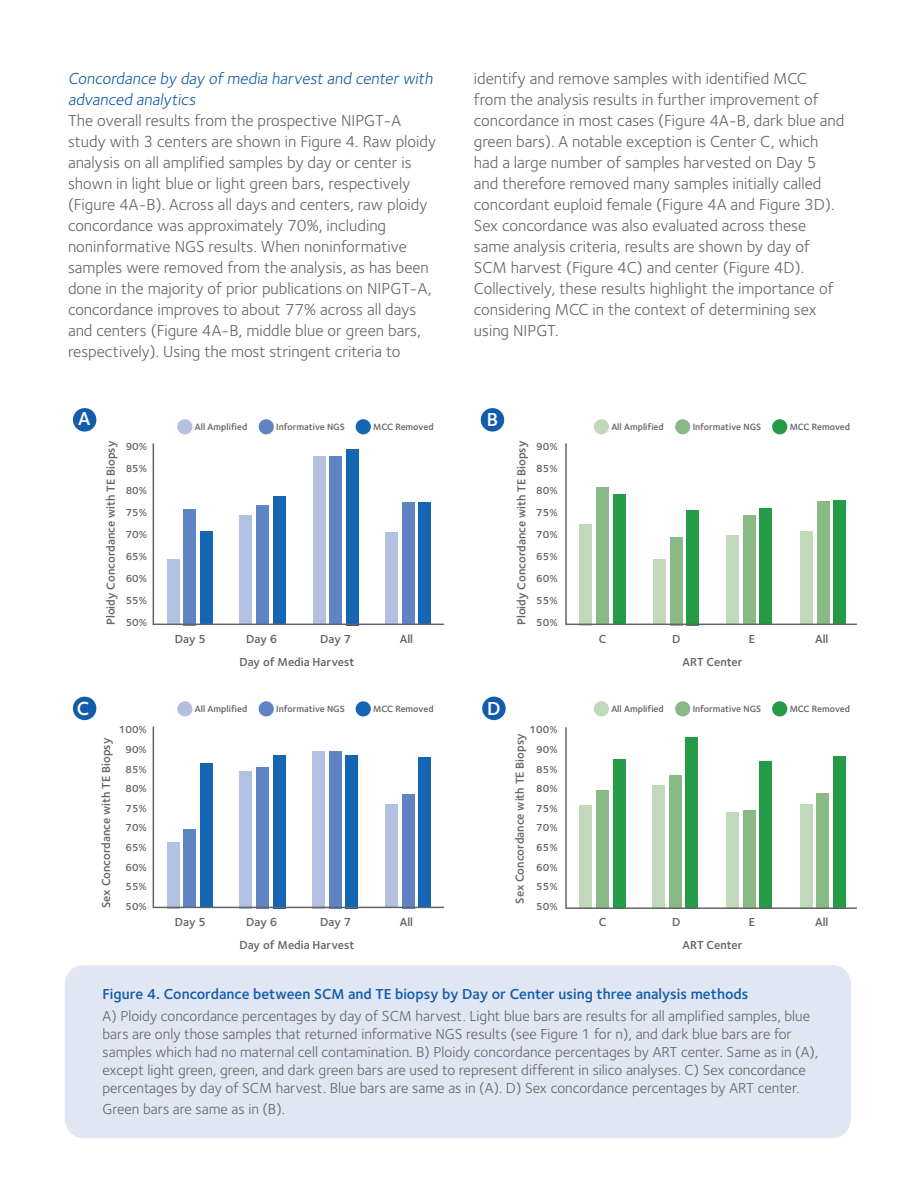
<style>
.page{position:relative;width:918px;height:1188px;background:#fff}
.page>*{position:absolute;margin:0;border:0;box-sizing:border-box;transform-origin:0 0}
.t1{font:600 19.5px "Foundry Sterling";color:#fff}
.t2{font:16.5px/21px "Foundry Sterling";color:#646463}
.t3{font:16.5px/21px "Foundry Sterling";color:#135cab}
.t4{font:15px/18px "Foundry Sterling";color:#646463}
.t5{font:600 15px "Foundry Sterling";color:#135cab}
.t6{font:600 12px "Foundry Sterling";color:#646463}
.t7{font:600 10.5px/19.6px "Foundry Sterling";color:#646463;text-align:justify}
.t8{font:600 9.45px "Foundry Sterling";color:#646463}
</style>
<div class="page">
<div style="left:65px;top:965px;width:786px;height:173px;background:#e1e6f3;border-radius:19px"></div>
<div style="left:73px;top:697px;width:23px;height:23px;background:#135cab;border-radius:50%"></div>
<div style="left:481px;top:408px;width:23px;height:24px;background:#135cab;border-radius:50%"></div>
<div style="left:482px;top:697px;width:24px;height:23px;background:#135cab;border-radius:50%"></div>
<div style="left:356px;top:419px;width:15px;height:15px;background:#1465b2;border-radius:50%"></div>
<div style="left:259px;top:419px;width:15px;height:15px;background:#5f84c3;border-radius:50%"></div>
<div style="left:177px;top:419px;width:15px;height:15px;background:#b3c0e1;border-radius:50%"></div>
<div style="left:356px;top:701px;width:15px;height:15px;background:#1465b2;border-radius:50%"></div>
<div style="left:259px;top:701px;width:15px;height:15px;background:#5f84c3;border-radius:50%"></div>
<div style="left:177px;top:701px;width:15px;height:15px;background:#b3c0e1;border-radius:50%"></div>
<div style="left:772px;top:419px;width:15px;height:15px;background:#269b47;border-radius:50%"></div>
<div style="left:675px;top:419px;width:15px;height:15px;background:#89b984;border-radius:50%"></div>
<div style="left:594px;top:419px;width:15px;height:15px;background:#c1d8bb;border-radius:50%"></div>
<div style="left:772px;top:701px;width:15px;height:15px;background:#269b47;border-radius:50%"></div>
<div style="left:675px;top:701px;width:15px;height:15px;background:#89b984;border-radius:50%"></div>
<div style="left:594px;top:701px;width:15px;height:15px;background:#c1d8bb;border-radius:50%"></div>
<svg style="left:152px;top:443px;width:293px;height:183px"></svg>
<div style="left:73px;top:408px;width:23px;height:24px;background:#135cab;border-radius:50%"></div>
<svg style="left:565px;top:443px;width:292px;height:183px"></svg>
<svg style="left:152px;top:726px;width:293px;height:183px"></svg>
<svg style="left:565px;top:727px;width:292px;height:182px"></svg>
<p class="t3" style="left:68px;top:68px;width:369px">Concordance by day of media harvest and center with advanced analytics</p>
<p class="t2" style="left:68px;top:110px;width:369px">The overall results from the prospective NIPGT-A study with 3 centers are shown in Figure 4. Raw ploidy analysis on all amplified samples by day or center is shown in light blue or light green bars, respectively (Figure 4A-B). Across all days and centers, raw ploidy concordance was approximately 70%, including noninformative NGS results. When noninformative samples were removed from the analysis, as has been done in the majority of prior publications on NIPGT-A, concordance improves to about 77% across all days and centers (Figure 4A-B, middle blue or green bars, respectively). Using the most stringent criteria to</p>
<p class="t2" style="left:474px;top:68px;width:372px">identify and remove samples with identified MCC<br>from the analysis results in further improvement of concordance in most cases (Figure 4A-B, dark blue and green bars). A notable exception is Center C, which had a large number of samples harvested on Day 5 and therefore removed many samples initially called concordant euploid female (Figure 4A and Figure 3D).<br>Sex concordance was also evaluated across these same analysis criteria, results are shown by day of SCM harvest (Figure 4C) and center (Figure 4D).<br>Collectively, these results highlight the importance of considering MCC in the context of determining sex using NIPGT.</p>
<p class="t1" style="left:78px;top:407px;width:14px">A</p>
<p class="t8" style="left:195px;top:421px;width:54px">All Amplified</p>
<p class="t8" style="left:276px;top:421px;width:70px">Informative NGS</p>
<p class="t8" style="left:373px;top:421px;width:62px">MCC Removed</p>
<p class="t1" style="left:487px;top:408px;width:13px">B</p>
<p class="t8" style="left:611px;top:421px;width:54px">All Amplified</p>
<p class="t8" style="left:693px;top:421px;width:70px">Informative NGS</p>
<p class="t8" style="left:790px;top:421px;width:62px">MCC Removed</p>
<p class="t6" style="left:104px;top:625px;width:186px;rotate:-90deg">Ploidy Concordance with TE Biopsy</p>
<p class="t7" style="left:126px;top:436px;width:23px;line-height:22px">90% 85% 80% 75% 70% 65% 60% 55% 50%</p>
<p class="t6" style="left:514px;top:625px;width:186px;rotate:-90deg">Ploidy Concordance with TE Biopsy</p>
<p class="t7" style="left:536px;top:436px;width:23px;line-height:22px">90% 85% 80% 75% 70% 65% 60% 55%</p>
<p class="t7" style="left:536px;top:613px;width:23px">50%</p>
<p class="t6" style="left:175px;top:632px;width:33px">Day 5</p>
<p class="t6" style="left:246px;top:632px;width:33px">Day 6</p>
<p class="t6" style="left:320px;top:632px;width:33px">Day 7</p>
<p class="t6" style="left:400px;top:632px;width:15px">All</p>
<p class="t6" style="left:599px;top:632px;width:9px">C</p>
<p class="t6" style="left:672px;top:632px;width:10px">D</p>
<p class="t6" style="left:749px;top:632px;width:8px">E</p>
<p class="t6" style="left:815px;top:632px;width:15px">All</p>
<p class="t6" style="left:239px;top:655px;width:117px">Day of Media Harvest</p>
<p class="t6" style="left:683px;top:655px;width:61px">ART Center</p>
<p class="t1" style="left:77px;top:697px;width:14px">C</p>
<p class="t8" style="left:195px;top:703px;width:54px">All Amplified</p>
<p class="t8" style="left:276px;top:703px;width:70px">Informative NGS</p>
<p class="t8" style="left:373px;top:703px;width:62px">MCC Removed</p>
<p class="t1" style="left:487px;top:697px;width:15px">D</p>
<p class="t8" style="left:611px;top:703px;width:54px">All Amplified</p>
<p class="t8" style="left:693px;top:703px;width:70px">Informative NGS</p>
<p class="t8" style="left:790px;top:703px;width:62px">MCC Removed</p>
<p class="t7" style="left:125px;top:720px;width:23px;text-indent:-7px">100% 90% 85% 80% 75% 70% 65% 60% 55% 50%</p>
<p class="t7" style="left:536px;top:720px;width:23px;text-indent:-7px">100% 90% 85% 80% 75% 70% 65% 60% 55% 50%</p>
<p class="t6" style="left:99px;top:908px;width:172px;rotate:-90deg">Sex Concordance with TE Biopsy</p>
<p class="t6" style="left:513px;top:904px;width:172px;rotate:-90deg">Sex Concordance with TE Biopsy</p>
<p class="t6" style="left:175px;top:915px;width:33px">Day 5</p>
<p class="t6" style="left:246px;top:915px;width:33px">Day 6</p>
<p class="t6" style="left:320px;top:915px;width:33px">Day 7</p>
<p class="t6" style="left:400px;top:915px;width:15px">All</p>
<p class="t6" style="left:239px;top:938px;width:117px">Day of Media Harvest</p>
<p class="t6" style="left:599px;top:915px;width:9px">C</p>
<p class="t6" style="left:672px;top:915px;width:10px">D</p>
<p class="t6" style="left:749px;top:915px;width:8px">E</p>
<p class="t6" style="left:815px;top:915px;width:15px">All</p>
<p class="t6" style="left:683px;top:938px;width:61px">ART Center</p>
<p class="t5" style="left:102px;top:985px;width:647px">Figure 4. Concordance between SCM and TE biopsy by Day or Center using three analysis methods</p>
<p class="t4" style="left:102px;top:1007px;width:718px">A) Ploidy concordance percentages by day of SCM harvest. Light blue bars are results for all amplified samples, blue bars are only those samples that returned informative NGS results (see Figure 1 for n), and dark blue bars are for samples which had no maternal cell contamination. B) Ploidy concordance percentages by ART center. Same as in (A), except light green, green, and dark green bars are used to represent different in silico analyses. C) Sex concordance percentages by day of SCM harvest. Blue bars are same as in (A). D) Sex concordance percentages by ART center.</p>
<p class="t4" style="left:102px;top:1100px;width:184px">Green bars are same as in (B).</p>
</div>
